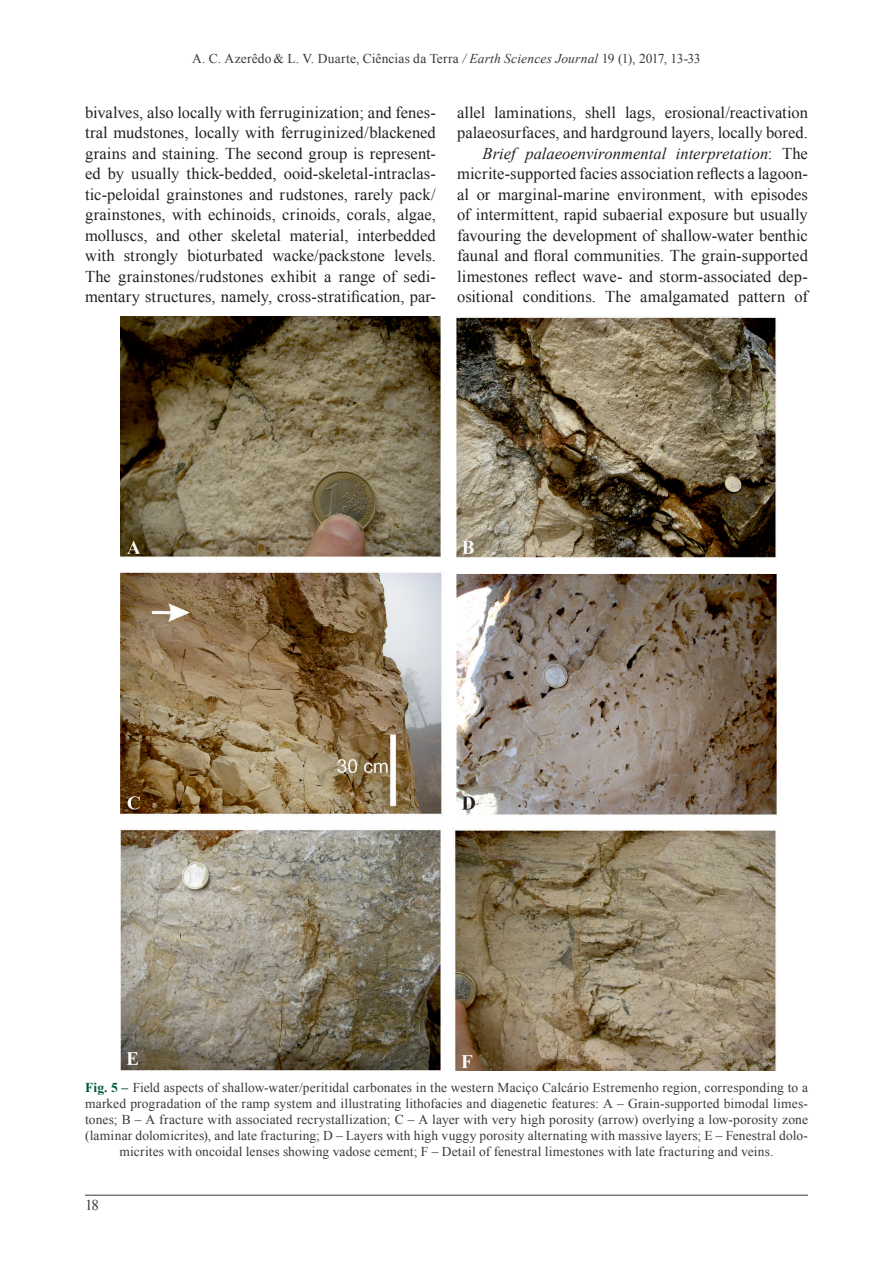
<style>
.page{position:relative;width:893px;height:1263px;background:#fff}
.page>*{position:absolute;margin:0;border:0;box-sizing:border-box;transform-origin:0 0}
.Texto_do_Artigo{font:16.5px/20.5px "Times New Roman";color:#231f20;text-align:justify}
.t1{font:15px "Times New Roman";color:#3b3838}
.Texto_do_Artigo-2{font:13.5px/16.2px "Times New Roman";letter-spacing:.01em;color:#3b3838;text-align:center}
.s1{font-style:italic}
.s2{font-weight:700;color:#005a34}
</style>
<div class="page">
<hr style="left:85px;top:1195px;width:723px;height:1px;background:#3b3838">
<img style="left:120px;top:317px;width:657px;height:754px">
<p class="Texto_do_Artigo-2" style="left:192px;top:50px;width:510px">A. C. Azerêdo&amp; L. V. Duarte, Ciências da Terra <span class="s1">/ Earth Sciences Journal</span> 19 (1), 2017, 13-33</p>
<p class="Texto_do_Artigo" style="left:85px;top:102px;width:352px">bivalves, also locally with ferruginization; and fenes&shy;tral mudstones, locally with ferruginized/blackened grains and staining. The second group is represent&shy;ed by usually thick-bedded, ooid-skeletal-intraclas&shy;tic-peloidal grainstones and rudstones, rarely pack/ grainstones, with echinoids, crinoids, corals, algae, molluscs, and other skeletal material, interbedded with strongly bioturbated wacke/packstone levels.<br>The grainstones/rudstones exhibit a range of sedi&shy;mentary structures, namely, cross-stratification, par-</p>
<p class="Texto_do_Artigo" style="left:457px;top:102px;width:352px">allel laminations, shell lags, erosional/reactivation palaeosurfaces, and hardground layers, locally bored.</p>
<p class="Texto_do_Artigo" style="left:457px;top:143px;width:352px;text-indent:26px"><span class="s1">Brief palaeoenvironmental interpretation</span>: The micrite-supported facies association reflects a lagoon&shy;al or marginal-marine environment, with episodes of intermittent, rapid subaerial exposure but usually favouring the development of shallow-water benthic faunal and floral communities. The grain-supported limestones reflect wave- and storm-associated dep&shy;ositional conditions. The amalgamated pattern of</p>
<p class="Texto_do_Artigo-2" style="left:85px;top:1079px;width:724px"><span class="s2">Fig. 5 –</span> Field aspects of shallow-water/peritidal carbonates in the western Maciço Calcário Estremenho region, corresponding to a marked progradation of the ramp system and illustrating lithofacies and diagenetic features: A – Grain-supported bimodal limes&shy;tones; B – A fracture with associated recrystallization; C – A layer with very high porosity (arrow) overlying a low-porosity zone (laminar dolomicrites), and late fracturing; D – Layers with high vuggy porosity alternating with massive layers; E – Fenestral dolo&shy;micrites with oncoidal lenses showing vadose cement; F – Detail of fenestral limestones with late fracturing and veins.</p>
<p class="t1" style="left:85px;top:1194px;width:16px">18</p>
</div>
